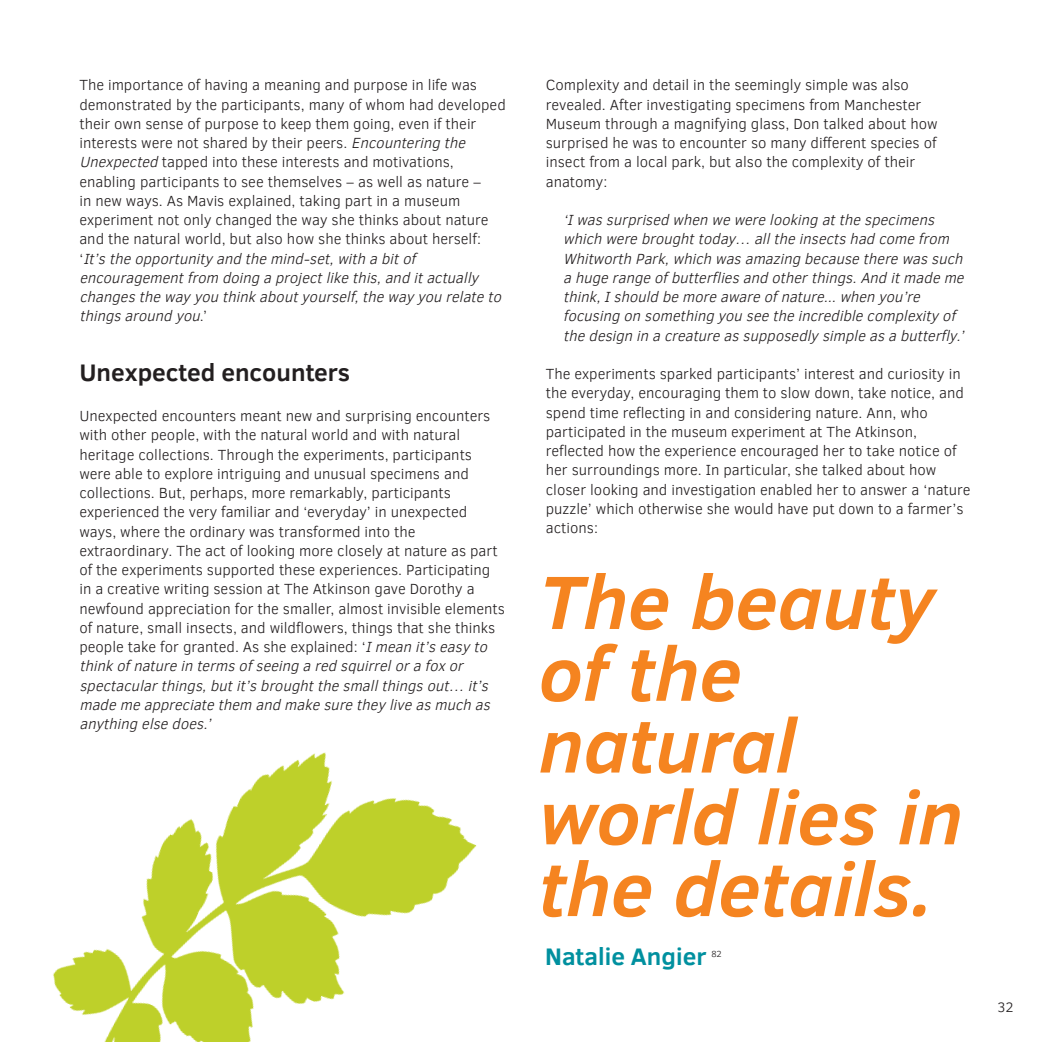
<style>
.page{position:relative;width:1042px;height:1042px;background:#fff}
.page>*{position:absolute;margin:0;border:0;box-sizing:border-box;transform-origin:0 0}
.t1{font:italic 700 77px/71.8px "Clear Sans";color:#f58420}
.t2{font:700 24.5px "Clear Sans";color:#231f20}
.t3{font:700 24.5px "Clear Sans";color:#00909f}
.t4{font:300 15.05px/19.2px "Clear Sans";color:#231f20}
.t5{font:italic 300 15.05px/19.2px "Clear Sans";color:#231f20}
.t6{font:300 14px "Clear Sans";color:#231f20}
.t7{font:300 9.1px "Clear Sans";color:#231f20}
.s1{font-style:italic}
</style>
<div class="page">
<img style="left:53px;top:752px;width:424px;height:290px">
<p class="t4" style="left:79px;top:75px;width:428px">The importance of having a meaning and purpose in life was demonstrated by the participants, many of whom had developed their own sense of purpose to keep them going, even if their interests were not shared by their peers. <span class="s1">Encounteringthe Unexpected</span>tapped into these interests and motivations, enabling participants to see themselves – as well as nature –<br>in new ways. As Mavis explained, taking part in a museum experiment not only changed the way she thinks about nature and the natural world, but also how she thinks about herself:<br>‘ <span class="s1">It’s the opportunity and the mind-set, with a bit of encouragement from doing a project like this, and it actually changes the way you think about yourself, the way you relate to things around you</span>. ’</p>
<h2 class="t2" style="left:79px;top:354px;width:272px">Unexpected encounters</h2>
<p class="t4" style="left:79px;top:405px;width:427px">Unexpected encounters meant new and surprising encounters with other people, with the natural world and with natural heritage collections. Through the experiments, participants were able to explore intriguing and unusual specimens and collections. But, perhaps, more remarkably, participants experienced the very familiar and ‘everyday’ in unexpected ways, where the ordinary was transformed into the extraordinary. The act of looking more closely at nature as part of the experiments supported these experiences. Participating in a creative writing session at The Atkinson gave Dorothy a newfound appreciation for the smaller, almost invisible elements of nature, small insects, and wildflowers, things that she thinks people take for granted. As she explained: ‘<span class="s1">Imeanit’seasy to think of nature in terms of seeing a red squirrel or a fox or spectacular things, but it’s brought the small things out… it’s made me appreciate them and make sure they live as much as anything else does.’</span></p>
<p class="t4" style="left:546px;top:75px;width:393px">Complexity and detail in the seemingly simple was also revealed. After investigating specimens from Manchester Museum through a magnifying glass, Don talked about how surprised he was to encounter so many different species of insect from a local park, but also the complexity of their anatomy:</p>
<p class="t5" style="left:563px;top:209px;width:405px">‘I was surprised when we were looking at the specimens which were brought today… all the insects had come from Whitworth Park, which was amazing because there was such a huge range of butterflies and other things. And it made me think, I should be more aware of nature... when you’re focusing on something you see the incredible complexity of the design in a creature as supposedly simple as a butterfly.’</p>
<p class="t4" style="left:546px;top:363px;width:426px">The experiments sparked participants’ interest and curiosity in the everyday, encouraging them to slow down, take notice, and spend time reflecting in and considering nature. Ann, who participated in the museum experiment at The Atkinson, reflected how the experience encouraged her to take notice of her surroundings more. In particular, she talked about how closer looking and investigation enabled her to answer a ‘nature puzzle’ which otherwise she would have put down to a farmer’s actions:</p>
<h1 class="t1" style="left:539px;top:562px;width:425px">The beauty of the natural world lies in the details.</h1>
<h2 class="t3" style="left:545px;top:938px;width:163px">Natalie Angier</h2>
<p class="t7" style="left:711px;top:947px;width:12px">82</p>
<p class="t6" style="left:997px;top:997px;width:18px">32</p>
</div>
